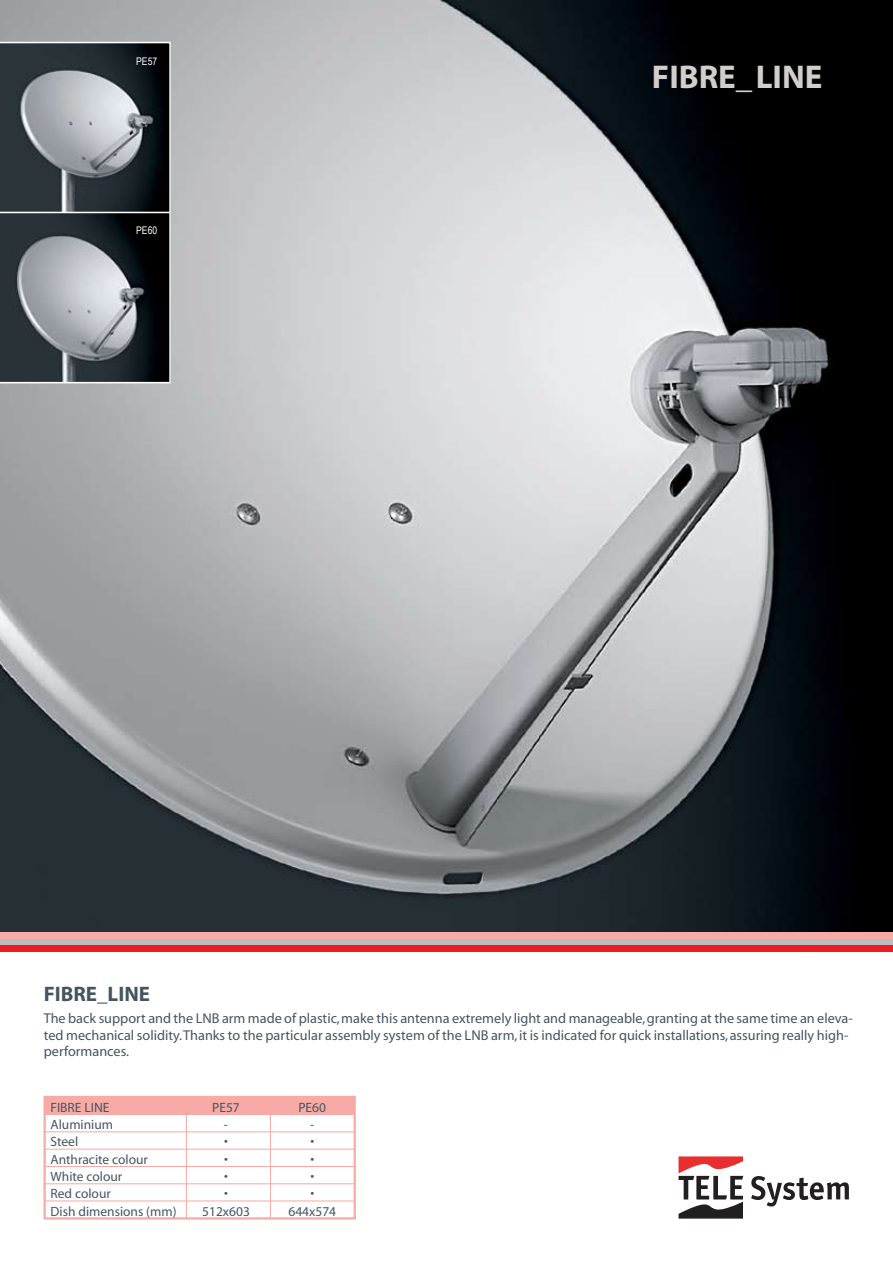
<style>
.page{position:relative;width:893px;height:1263px;background:#fff}
.page>*{position:absolute;margin:0;border:0;box-sizing:border-box;transform-origin:0 0}
.t1{font:700 33px "Myriad";color:#d2cecc}
.t2{font:700 21px "Myriad";color:#455560}
.t3{font:14.25px/16.5px "Myriad";color:#455560}
.t4{font:13.5px "Myriad";color:#455560}
.t5{font:10.5px "Arial Narrow";color:#fff}
</style>
<div class="page">
<img style="left:0;top:0;width:893px;height:932px">
<svg style="left:678px;top:1156px;width:65px;height:62px"></svg>
<svg style="left:751px;top:1176px;width:98px;height:30px"></svg>
<div style="left:45px;top:1097px;width:310px;height:18px;background:#f8aba6"></div>
<div style="left:43px;top:1096px;width:313px;height:123px;border:2px solid #f8aba6"></div>
<hr style="left:44px;top:1148px;width:311px;height:2px;background:#f8aba6">
<hr style="left:44px;top:1183px;width:311px;height:1px;background:#f8aba6">
<hr style="left:45px;top:1200px;width:310px;height:1px;background:#f8aba6">
<hr style="left:44px;top:1131px;width:311px;height:1px;background:#f8aba6">
<hr style="left:44px;top:1166px;width:311px;height:1px;background:#f8aba6">
<hr style="left:186px;top:1098px;width:1px;height:121px;background:#f8aba6">
<hr style="left:270px;top:1097px;width:1px;height:121px;background:#f8aba6">
<div style="left:0;top:945px;width:893px;height:6px;background:#ed1c24"></div>
<div style="left:0;top:939px;width:893px;height:6px;background:#bcbdbf"></div>
<div style="left:0;top:932px;width:893px;height:7px;background:#f8aba6"></div>
<svg style="left:0;top:42px;width:171px;height:341px"></svg>
<hr style="left:0;top:212px;width:170px;height:1px;background:#fff">
<p class="t5" style="left:136px;top:53px;width:23px">PE57</p>
<p class="t5" style="left:136px;top:223px;width:23px">PE60</p>
<p class="t1" style="left:652px;top:60px;width:172px">FIBRE_LINE</p>
<p class="t2" style="left:44px;top:983px;width:108px">FIBRE_LINE</p>
<p class="t3" style="left:44px;top:1011px;width:810px">The back support and the LNB arm made of plastic, make this antenna extremely light and manageable, granting at the same time an eleva&shy;ted mechanical solidity. Thanks to the particular assembly system of the LNB arm, it is indicated for quick installations, assuring really high&shy;performances.</p>
<p class="t4" style="left:51px;top:1100px;width:61px">FIBRE LINE</p>
<p class="t4" style="left:212px;top:1100px;width:29px">PE57</p>
<p class="t4" style="left:298px;top:1100px;width:29px">PE60</p>
<p class="t4" style="left:51px;top:1118px;width:64px">Aluminium</p>
<p class="t4" style="left:224px;top:1118px;width:6px">-</p>
<p class="t4" style="left:310px;top:1118px;width:6px">-</p>
<p class="t4" style="left:51px;top:1135px;width:29px">Steel</p>
<p class="t4" style="left:224px;top:1135px;width:5px">•</p>
<p class="t4" style="left:310px;top:1135px;width:5px">•</p>
<p class="t4" style="left:51px;top:1152px;width:99px">Anthracite colour</p>
<p class="t4" style="left:224px;top:1152px;width:5px">•</p>
<p class="t4" style="left:310px;top:1152px;width:5px">•</p>
<p class="t4" style="left:51px;top:1170px;width:73px">White colour</p>
<p class="t4" style="left:224px;top:1170px;width:5px">•</p>
<p class="t4" style="left:310px;top:1170px;width:5px">•</p>
<p class="t4" style="left:51px;top:1187px;width:62px">Red colour</p>
<p class="t4" style="left:224px;top:1187px;width:5px">•</p>
<p class="t4" style="left:310px;top:1187px;width:5px">•</p>
<p class="t4" style="left:51px;top:1204px;width:127px">Dish dimensions (mm)</p>
<p class="t4" style="left:202px;top:1204px;width:49px">512x603</p>
<p class="t4" style="left:288px;top:1204px;width:49px">644x574</p>
</div>
